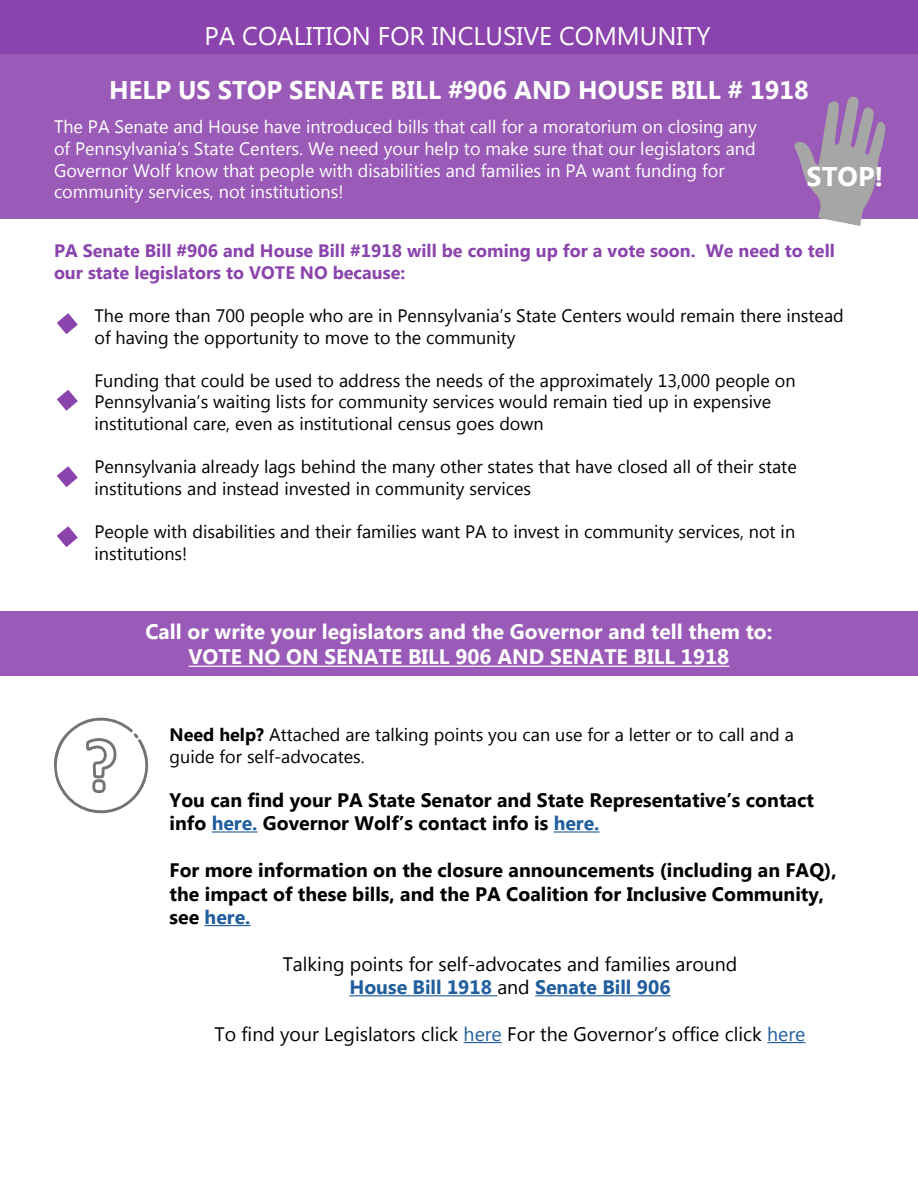
<style>
.page{position:relative;width:918px;height:1188px;background:#fff}
.page>*{position:absolute;margin:0;border:0;box-sizing:border-box;transform-origin:0 0}
.t1{font:700 27px "Myanmar Text";color:#fff}
.t2{font:700 25.5px "Myanmar Text";color:#fff}
.t3{font:25.5px "Myanmar Text";color:#fff}
.t4{font:700 21px/25.2px "Myanmar Text";color:#fff;text-align:center}
.t5{font:700 19.5px/23.4px "Myanmar Text";color:#000}
.t6{font:19.5px/23.4px "Myanmar Text";color:#000;text-align:center}
.t7{font:18px/21.6px "Myanmar Text";color:#000}
.t8{font:18px/21.6px "Myanmar Text";color:#fff}
.t9{font:700 18px/21.6px "Myanmar Text";color:#8b44ad}
.s1{font-weight:700}
.s2{color:#215e9e}
.s3{font-weight:700;color:#215e9e}
</style>
<div class="page">
<div style="left:0;top:0;width:918px;height:60px;background:#8b44ad"></div>
<div style="left:0;top:54px;width:918px;height:164px;background:#9a5ab7"></div>
<svg style="left:794px;top:96px;width:92px;height:130px"></svg>
<div style="left:0;top:611px;width:918px;height:65px;background:#9a5ab7"></div>
<hr style="left:189px;top:666px;width:540px;height:1px;background:#fff">
<svg style="left:54px;top:717px;width:94px;height:97px"></svg>
<div style="left:95px;top:782px;width:8px;height:8px;background:#fefefe;border-radius:50%"></div>
<hr style="left:212px;top:831px;width:46px;height:2px;background:#215e9e">
<hr style="left:554px;top:831px;width:46px;height:2px;background:#215e9e">
<hr style="left:205px;top:925px;width:46px;height:1px;background:#215e9e">
<hr style="left:349px;top:995px;width:148px;height:1px;background:#215e9e">
<hr style="left:535px;top:995px;width:136px;height:1px;background:#215e9e">
<hr style="left:464px;top:1042px;width:38px;height:1px;background:#215e9e">
<hr style="left:767px;top:1042px;width:39px;height:1px;background:#215e9e">
<svg style="left:57px;top:313px;width:21px;height:21px"></svg>
<svg style="left:57px;top:466px;width:21px;height:21px"></svg>
<svg style="left:57px;top:390px;width:21px;height:21px"></svg>
<svg style="left:57px;top:526px;width:21px;height:21px"></svg>
<h2 class="t3" style="left:205px;top:21px;width:508px">PA COALITION FOR INCLUSIVE COMMUNITY</h2>
<h2 class="t2" style="left:109px;top:75px;width:701px">HELP US STOP SENATE BILL #906 AND HOUSE BILL # 1918</h2>
<p class="t8" style="left:54px;top:116px;width:704px">The PA Senate and House have introduced bills that call for a moratorium on closing any of Pennsylvania’s State Centers. We need your help to make sure that our legislators and Governor Wolf know that people with disabilities and families in PA want funding for community services, not institutions!</p>
<h1 class="t1" style="left:807px;top:161px;width:78px">STOP!</h1>
<p class="t9" style="left:54px;top:240px;width:782px">PA Senate Bill #906 and House Bill #1918 will be coming up for a vote soon. We need to tell our state legislators to VOTE NO because:</p>
<p class="t7" style="left:94px;top:305px;width:751px">The more than 700 people who are in Pennsylvania’s State Centers would remain there instead of having the opportunity to move to the community</p>
<p class="t7" style="left:94px;top:370px;width:703px">Funding that could be used to address the needs of the approximately 13,000 people on<br>Pennsylvania’s waiting lists for community services would remain tied up in expensive institutional care, even as institutional census goes down</p>
<p class="t7" style="left:94px;top:456px;width:704px">Pennsylvania already lags behind the many other states that have closed all of their state institutions and instead invested in community services</p>
<p class="t7" style="left:94px;top:521px;width:702px">People with disabilities and their families want PA to invest in community services, not in institutions!</p>
<p class="t4" style="left:145px;top:619px;width:628px">Call or write your legislators and the Governor and tell them to:<br>VOTE NO ON SENATE BILL 906 AND SENATE BILL 1918</p>
<p class="t7" style="left:170px;top:724px;width:626px"><span class="s1">Need help?</span> Attached are talking points you can use for a letter or to call and a guide for self-advocates.</p>
<p class="t5" style="left:170px;top:788px;width:646px">You can find your PA State Senator and State Representative’s contact info <span class="s2">here.</span> Governor Wolf’s contact info is <span class="s2">here.</span></p>
<p class="t5" style="left:170px;top:859px;width:669px">For more information on the closure announcements (including an FAQ), the impact of these bills, and the PA Coalition for Inclusive Community, see <span class="s2">here.</span></p>
<p class="t6" style="left:283px;top:952px;width:456px">Talking points for self-advocates and families around<br><span class="s3">House Bill 1918</span> and <span class="s3">Senate Bill 906</span></p>
<p class="t6" style="left:215px;top:1022px;width:592px">To find your Legislators click <span class="s2">here</span> For the Governor’s office click <span class="s2">here</span></p>
</div>
